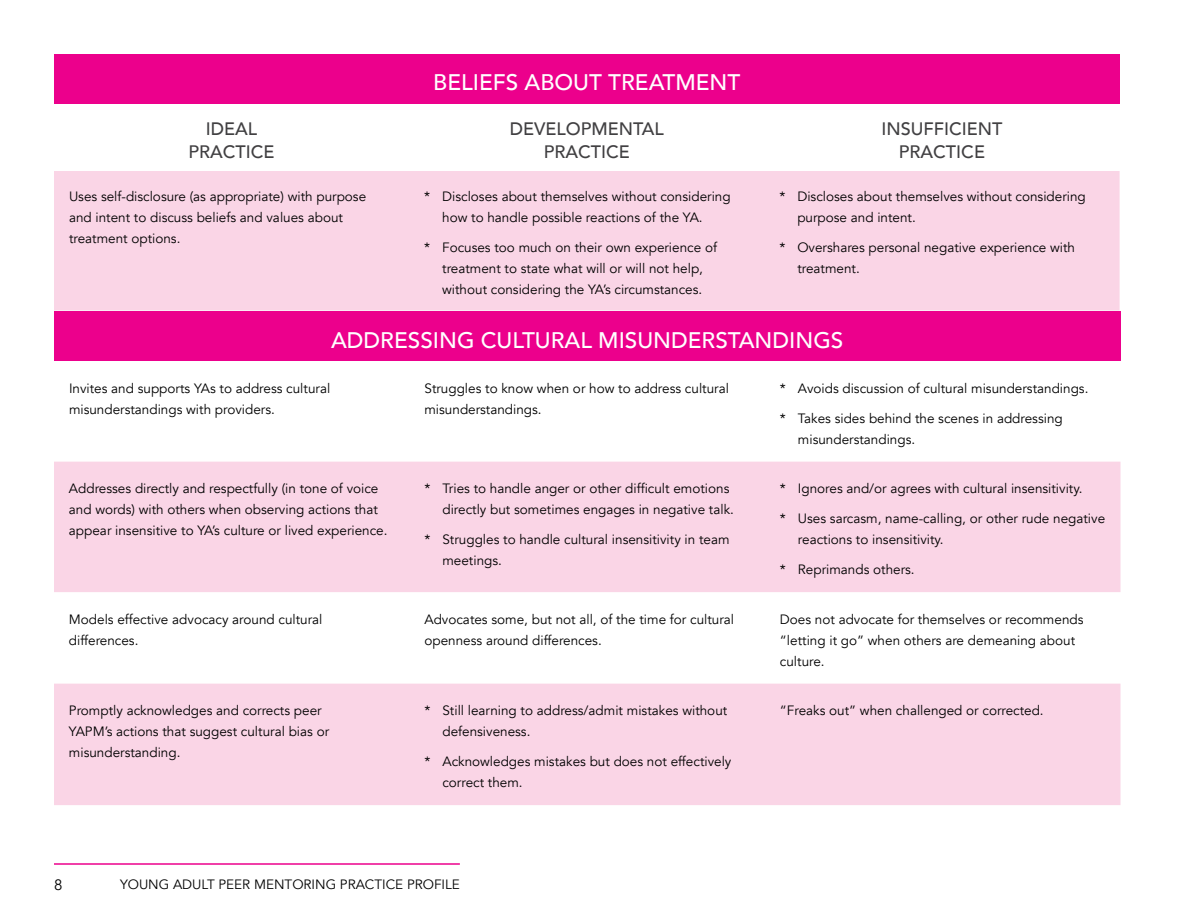
<style>
.page{position:relative;width:1188px;height:918px;background:#fff}
.page>*{position:absolute;margin:0;border:0;box-sizing:border-box;transform-origin:0 0}
.t1{font:500 22.5px "Avenir";color:#fff}
.t2{font:500 18px/22.5px "Avenir";color:#414042;text-align:center}
.t3{font:15px "Avenir";color:#000}
.t4{font:13.5px/21px "Avenir";color:#000}
</style>
<div class="page">
<hr style="left:54px;top:863px;width:406px;height:2px;background:#ec008c">
<div style="left:54px;top:312px;width:1066px;height:49px;background:#ec008c"></div>
<svg style="left:54px;top:462px;width:1066px;height:343px;fill:#fad5e6"></svg>
<div style="left:54px;top:54px;width:1066px;height:50px;background:#ec008c"></div>
<div style="left:54px;top:171px;width:1066px;height:139px;background:#fad5e6"></div>
<h1 class="t1" style="left:433px;top:63px;width:309px">BELIEFS ABOUT TREATMENT</h1>
<h2 class="t2" style="left:189px;top:117px;width:88px">IDEAL<br>PRACTICE</h2>
<h2 class="t2" style="left:510px;top:117px;width:155px">DEVELOPMENTAL<br>PRACTICE</h2>
<h2 class="t2" style="left:881px;top:117px;width:123px">INSUFFICIENT<br>PRACTICE</h2>
<p class="t4" style="left:69px;top:186px;width:299px">Uses self-disclosure (as appropriate) with purpose and intent to discuss beliefs and values about treatment options.</p>
<p class="t4" style="left:442px;top:186px;width:290px;text-indent:-18px">* Discloses about themselves without considering how to handle possible reactions of the YA.</p>
<p class="t4" style="left:797px;top:186px;width:290px;text-indent:-18px">* Discloses about themselves without considering purpose and intent.</p>
<p class="t4" style="left:797px;top:237px;width:279px;text-indent:-18px">* Overshares personal negative experience with treatment.</p>
<p class="t4" style="left:424px;top:237px;width:294px;text-align:center">* Focuses too much on their own experience of treatment to state what will or will not help, without considering the YA’s circumstances.</p>
<h1 class="t1" style="left:331px;top:320px;width:514px">ADDRESSING CULTURAL MISUNDERSTANDINGS</h1>
<p class="t4" style="left:69px;top:378px;width:263px">Invites and supports YAs to address cultural misunderstandings with providers.</p>
<p class="t4" style="left:424px;top:378px;width:306px">Struggles to know when or how to address cultural misunderstandings.</p>
<p class="t4" style="left:780px;top:378px;width:310px">* Avoids discussion of cultural misunderstandings.</p>
<p class="t4" style="left:798px;top:408px;width:266px;text-indent:-18px">* Takes sides behind the scenes in addressing misunderstandings.</p>
<p class="t4" style="left:69px;top:478px;width:320px">Addresses directly and respectfully (in tone of voice and words) with others when observing actions that appear insensitive to YA’s culture or lived experience.</p>
<p class="t4" style="left:442px;top:478px;width:293px;text-indent:-18px">* Tries to handle anger or other difficult emotions directly but sometimes engages in negative talk.</p>
<p class="t4" style="left:442px;top:529px;width:289px;text-indent:-18px">* Struggles to handle cultural insensitivity in team meetings.</p>
<p class="t4" style="left:780px;top:478px;width:304px">* Ignores and/or agrees with cultural insensitivity.</p>
<p class="t4" style="left:798px;top:508px;width:309px;text-indent:-18px">* Uses sarcasm, name-calling, or other rude negative reactions to insensitivity.</p>
<p class="t4" style="left:780px;top:559px;width:136px">* Reprimands others.</p>
<p class="t4" style="left:69px;top:609px;width:255px">Models effective advocacy around cultural differences.</p>
<p class="t4" style="left:424px;top:609px;width:311px">Advocates some, but not all, of the time for cultural openness around differences.</p>
<p class="t4" style="left:780px;top:609px;width:305px">Does not advocate for themselves or recommends “letting it go” when others are demeaning about culture.</p>
<p class="t4" style="left:69px;top:700px;width:262px">Promptly acknowledges and corrects peer<br>YAPM’s actions that suggest cultural bias or misunderstanding.</p>
<p class="t4" style="left:442px;top:700px;width:286px;text-indent:-18px">* Still learning to address/admit mistakes without defensiveness.</p>
<p class="t4" style="left:780px;top:700px;width:265px">“Freaks out” when challenged or corrected.</p>
<p class="t4" style="left:442px;top:751px;width:291px;text-indent:-18px">* Acknowledges mistakes but does not effectively correct them.</p>
<p class="t3" style="left:54px;top:876px;width:10px">8</p>
<p class="t4" style="left:120px;top:874px;width:341px">YOUNG ADULT PEER MENTORING PRACTICE PROFILE</p>
</div>
